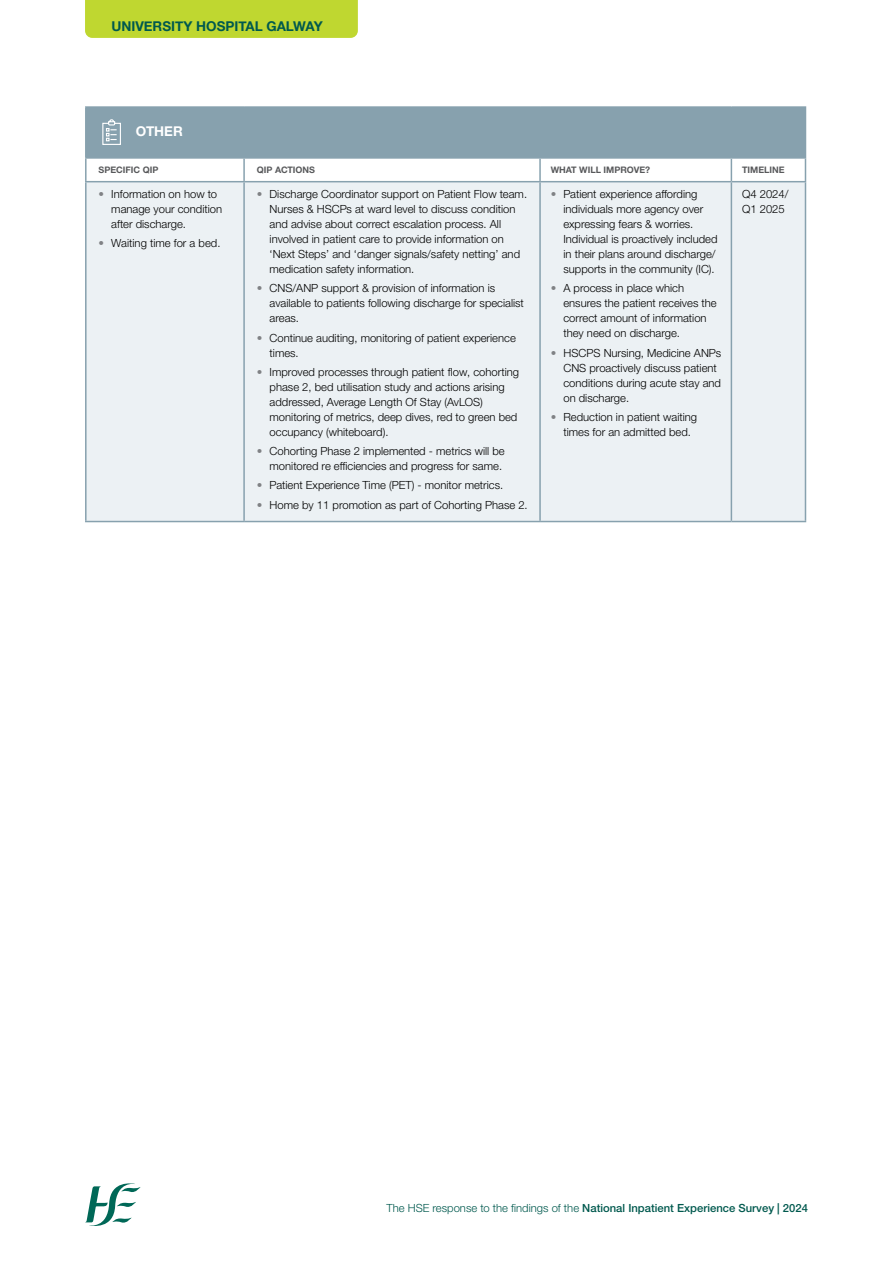
<style>
.page{position:relative;width:893px;height:1263px;background:#fff}
.page>*{position:absolute;margin:0;border:0;box-sizing:border-box;transform-origin:0 0}
.t1{font:700 13.5px "Helvetica Neue";color:#00594e}
.t2{font:700 13.5px "Helvetica Neue LTW1 G";color:#fff}
.t3{font:300 11.25px/15px "Helvetica Neue LTW1 G";color:#000}
.t4{font:500 11.25px "Helvetica Neue LTW1 G";color:#00594e}
.t5{font:700 9px "Helvetica Neue LTW1 G";color:#58595b}
.s1{font-weight:700;color:#808285}
.s2{font-weight:300}
</style>
<div class="page">
<svg style="left:85px;top:1183px;width:56px;height:43px"></svg>
<div style="left:86px;top:107px;width:719px;height:51px;background:#87a1ae"></div>
<div style="left:87px;top:182px;width:718px;height:339px;background:#ecf1f4"></div>
<hr style="left:85px;top:159px;width:2px;height:22px;background:#87a1ae">
<svg style="left:86px;top:159px;width:720px;height:22px"></svg>
<hr style="left:243px;top:182px;width:2px;height:339px;background:#87a1ae">
<hr style="left:539px;top:182px;width:2px;height:339px;background:#87a1ae">
<hr style="left:731px;top:182px;width:1px;height:339px;background:#87a1ae">
<hr style="left:805px;top:182px;width:1px;height:339px;background:#87a1ae">
<hr style="left:85px;top:181px;width:159px;height:1px;background:#87a1ae">
<hr style="left:85px;top:182px;width:2px;height:339px;background:#87a1ae">
<hr style="left:244px;top:181px;width:296px;height:1px;background:#87a1ae">
<hr style="left:540px;top:181px;width:191px;height:1px;background:#87a1ae">
<hr style="left:731px;top:181px;width:75px;height:1px;background:#87a1ae">
<hr style="left:85px;top:521px;width:159px;height:1px;background:#87a1ae">
<hr style="left:244px;top:521px;width:296px;height:1px;background:#87a1ae">
<hr style="left:540px;top:521px;width:191px;height:1px;background:#87a1ae">
<hr style="left:731px;top:521px;width:75px;height:1px;background:#87a1ae">
<hr style="left:85px;top:106px;width:159px;height:2px;background:#87a1ae">
<hr style="left:85px;top:108px;width:2px;height:49px;background:#87a1ae">
<hr style="left:244px;top:106px;width:296px;height:2px;background:#87a1ae">
<hr style="left:540px;top:106px;width:191px;height:2px;background:#87a1ae">
<hr style="left:731px;top:106px;width:75px;height:2px;background:#87a1ae">
<hr style="left:805px;top:108px;width:1px;height:49px;background:#87a1ae">
<hr style="left:85px;top:157px;width:159px;height:2px;background:#87a1ae">
<hr style="left:244px;top:157px;width:296px;height:2px;background:#87a1ae">
<hr style="left:540px;top:157px;width:191px;height:2px;background:#87a1ae">
<hr style="left:731px;top:157px;width:75px;height:2px;background:#87a1ae">
<svg style="left:102px;top:119px;width:19px;height:26px"></svg>
<div style="left:85px;top:0;width:273px;height:38px;background:#bfd730"></div>
<p class="t1" style="left:111px;top:15px;width:213px">UNIVERSITY HOSPITAL GALWAY</p>
<p class="t2" style="left:136px;top:123px;width:48px">OTHER</p>
<p class="t5" style="left:99px;top:164px;width:61px">SPECIFIC QIP</p>
<p class="t5" style="left:257px;top:164px;width:60px">QIP ACTIONS</p>
<p class="t5" style="left:551px;top:164px;width:101px">WHAT WILL IMPROVE?</p>
<p class="t5" style="left:742px;top:164px;width:44px">TIMELINE</p>
<p class="t3" style="left:111px;top:187px;width:112px;text-indent:-13px"><span class="s1">•</span> Information on how to manage your condition after discharge.</p>
<p class="t3" style="left:99px;top:236px;width:123px"><span class="s1">•</span> Waiting time for a bed.</p>
<p class="t3" style="left:742px;top:187px;width:48px">Q4 2024/<br>Q1 2025</p>
<p class="t3" style="left:270px;top:187px;width:259px;text-indent:-13px"><span class="s1">•</span> Discharge Coordinator support on Patient Flow team.<br>Nurses &amp; HSCPs at ward level to discuss condition and advise about correct escalation process. All involved in patient care to provide information on ‘Next Steps’ and ‘danger signals/safety netting’ and medication safety information.</p>
<p class="t3" style="left:270px;top:281px;width:256px;text-indent:-13px"><span class="s1">•</span> CNS/ANP support &amp; provision of information is available to patients following discharge for specialist areas.</p>
<p class="t3" style="left:270px;top:330px;width:248px;text-indent:-13px"><span class="s1">•</span> Continue auditing, monitoring of patient experience times.</p>
<p class="t3" style="left:270px;top:364px;width:251px;text-indent:-13px"><span class="s1">•</span> Improved processes through patient flow, cohorting phase 2, bed utilisation study and actions arising addressed, Average Length Of Stay (AvLOS) monitoring of metrics, deep dives, red to green bed occupancy (whiteboard).</p>
<p class="t3" style="left:257px;top:444px;width:249px;text-align:right"><span class="s1">•</span> Cohorting Phase 2 implemented - metrics will be monitored re efficiencies and progress for same.</p>
<p class="t3" style="left:257px;top:478px;width:248px"><span class="s1">•</span> Patient Experience Time (PET) - monitor metrics.</p>
<p class="t3" style="left:257px;top:497px;width:272px"><span class="s1">•</span> Home by 11 promotion as part of Cohorting Phase 2.</p>
<p class="t3" style="left:563px;top:187px;width:156px;text-indent:-13px"><span class="s1">•</span> Patient experience affording individuals more agency over expressing fears &amp; worries.<br>Individual is proactively included in their plans around discharge/ supports in the community (IC).</p>
<p class="t3" style="left:563px;top:281px;width:155px;text-indent:-13px"><span class="s1">•</span> A process in place which ensures the patient receives the correct amount of information they need on discharge.</p>
<p class="t3" style="left:563px;top:345px;width:159px;text-indent:-13px"><span class="s1">•</span> HSCPS Nursing, Medicine ANPs<br>CNS proactively discuss patient conditions during acute stay and on discharge.</p>
<p class="t3" style="left:551px;top:409px;width:148px;text-align:center"><span class="s1">•</span> Reduction in patient waiting times for an admitted bed.</p>
<p class="t4" style="left:386px;top:1201px;width:423px"><span class="s2">The HSE response to the findings of the</span> National Inpatient Experience Survey | 2024</p>
</div>
